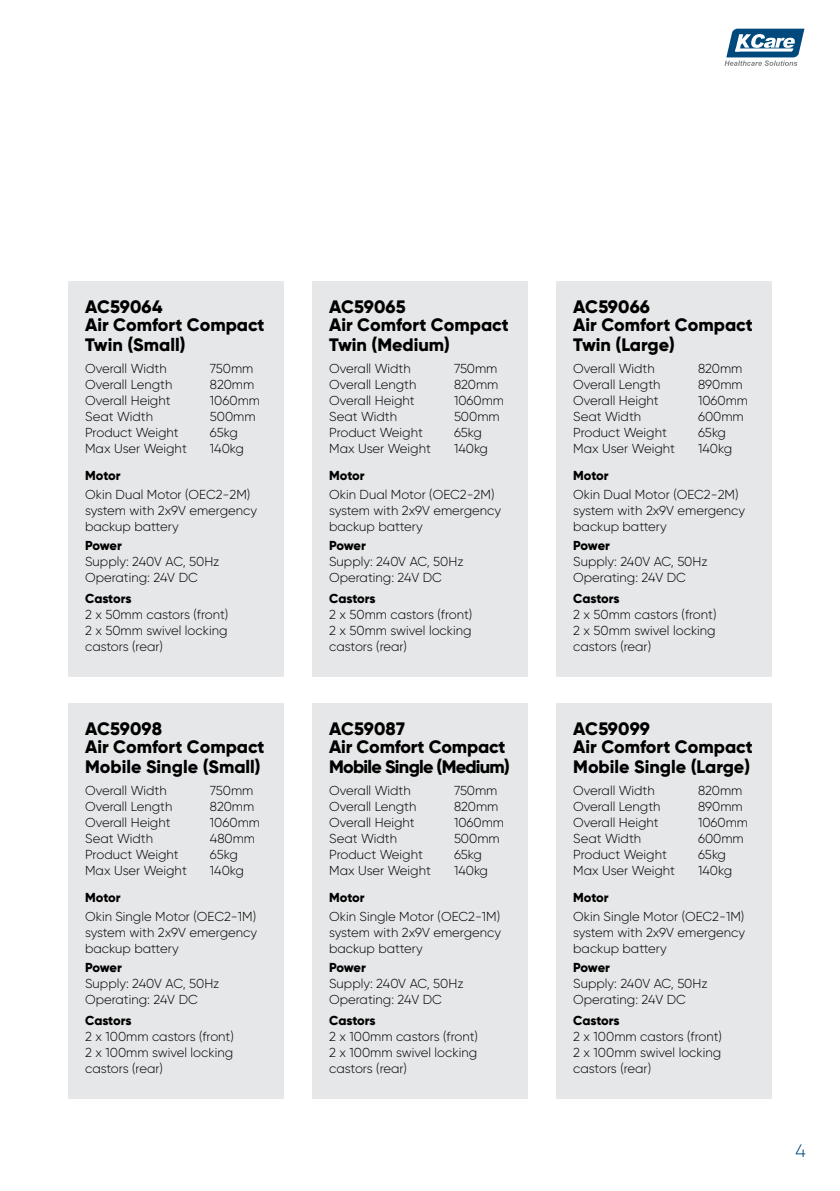
<style>
.page{position:relative;width:840px;height:1191px;background:#fff}
.page>*{position:absolute;margin:0;border:0;box-sizing:border-box;transform-origin:0 0}
.t1{font:800 18px/18px "Gilroy";color:#000}
.t2{font:800 18px "Gilroy";letter-spacing:-.04em;color:#000}
.t3{font:300 18px "Gilroy";color:#00497c}
.t4{font:300 13px/16px "Gilroy";color:#000}
.t5{font:800 13px "Gilroy";letter-spacing:-.01em;color:#000}
</style>
<div class="page">
<svg style="left:724px;top:29px;width:80px;height:37px"></svg>
<div style="left:68px;top:281px;width:215px;height:396px;background:#e6e7e8"></div>
<div style="left:68px;top:703px;width:215px;height:396px;background:#e6e7e8"></div>
<div style="left:312px;top:703px;width:215px;height:396px;background:#e6e7e8"></div>
<div style="left:556px;top:703px;width:215px;height:396px;background:#e6e7e8"></div>
<div style="left:312px;top:281px;width:215px;height:396px;background:#e6e7e8"></div>
<div style="left:556px;top:281px;width:215px;height:396px;background:#e6e7e8"></div>
<h1 class="t1" style="left:85px;top:297px;width:181px">AC59064<br>Air Comfort Compact</h1>
<h1 class="t1" style="left:85px;top:335px;width:102px">Twin (Small)</h1>
<p class="t4" style="left:85px;top:360px;width:83px">Overall Width</p>
<p class="t4" style="left:210px;top:360px;width:45px">750mm</p>
<p class="t4" style="left:85px;top:376px;width:89px">Overall Length</p>
<p class="t4" style="left:210px;top:376px;width:46px">820mm</p>
<p class="t4" style="left:85px;top:392px;width:87px">Overall Height</p>
<p class="t4" style="left:210px;top:392px;width:51px">1060mm</p>
<p class="t4" style="left:85px;top:408px;width:69px">Seat Width</p>
<p class="t4" style="left:210px;top:408px;width:47px">500mm</p>
<p class="t4" style="left:85px;top:424px;width:95px">Product Weight</p>
<p class="t4" style="left:210px;top:424px;width:29px">65kg</p>
<p class="t4" style="left:85px;top:440px;width:103px">Max User Weight</p>
<p class="t4" style="left:210px;top:440px;width:36px">140kg</p>
<p class="t5" style="left:85px;top:467px;width:37px">Motor</p>
<p class="t4" style="left:85px;top:486px;width:173px">Okin Dual Motor (OEC2-2M) system with 2x9V emergency backup battery</p>
<p class="t5" style="left:85px;top:537px;width:38px">Power</p>
<p class="t4" style="left:85px;top:553px;width:136px">Supply: 240V AC, 50Hz<br>Operating: 24V DC</p>
<p class="t5" style="left:85px;top:590px;width:48px">Castors</p>
<p class="t4" style="left:85px;top:606px;width:145px;text-align:justify">2 x 50mm castors (front)<br>2 x 50mm swivel locking castors (rear)</p>
<h1 class="t1" style="left:85px;top:719px;width:181px">AC59098<br>Air Comfort Compact</h1>
<h1 class="t1" style="left:85px;top:757px;width:177px">Mobile Single (Small)</h1>
<p class="t4" style="left:85px;top:782px;width:83px">Overall Width</p>
<p class="t4" style="left:210px;top:782px;width:45px">750mm</p>
<p class="t4" style="left:85px;top:798px;width:89px">Overall Length</p>
<p class="t4" style="left:210px;top:798px;width:46px">820mm</p>
<p class="t4" style="left:85px;top:814px;width:87px">Overall Height</p>
<p class="t4" style="left:210px;top:814px;width:51px">1060mm</p>
<p class="t4" style="left:85px;top:830px;width:69px">Seat Width</p>
<p class="t4" style="left:210px;top:830px;width:47px">480mm</p>
<p class="t4" style="left:85px;top:846px;width:95px">Product Weight</p>
<p class="t4" style="left:210px;top:846px;width:29px">65kg</p>
<p class="t4" style="left:85px;top:862px;width:103px">Max User Weight</p>
<p class="t4" style="left:210px;top:862px;width:36px">140kg</p>
<p class="t5" style="left:85px;top:889px;width:37px">Motor</p>
<p class="t4" style="left:85px;top:908px;width:173px;text-align:justify">Okin Single Motor (OEC2-1M) system with 2x9V emergency backup battery</p>
<p class="t5" style="left:85px;top:959px;width:38px">Power</p>
<p class="t4" style="left:85px;top:975px;width:136px">Supply: 240V AC, 50Hz<br>Operating: 24V DC</p>
<p class="t5" style="left:85px;top:1012px;width:48px">Castors</p>
<p class="t4" style="left:85px;top:1028px;width:150px;text-align:justify">2 x 100mm castors (front)<br>2 x 100mm swivel locking castors (rear)</p>
<h1 class="t1" style="left:329px;top:297px;width:181px">AC59065<br>Air Comfort Compact</h1>
<h1 class="t1" style="left:329px;top:335px;width:122px">Twin (Medium)</h1>
<p class="t4" style="left:329px;top:360px;width:83px">Overall Width</p>
<p class="t4" style="left:454px;top:360px;width:45px">750mm</p>
<p class="t4" style="left:329px;top:376px;width:89px">Overall Length</p>
<p class="t4" style="left:454px;top:376px;width:46px">820mm</p>
<p class="t4" style="left:329px;top:392px;width:87px">Overall Height</p>
<p class="t4" style="left:454px;top:392px;width:51px">1060mm</p>
<p class="t4" style="left:329px;top:408px;width:69px">Seat Width</p>
<p class="t4" style="left:454px;top:408px;width:47px">500mm</p>
<p class="t4" style="left:329px;top:424px;width:95px">Product Weight</p>
<p class="t4" style="left:454px;top:424px;width:29px">65kg</p>
<p class="t4" style="left:329px;top:440px;width:103px">Max User Weight</p>
<p class="t4" style="left:454px;top:440px;width:36px">140kg</p>
<p class="t5" style="left:329px;top:467px;width:37px">Motor</p>
<p class="t4" style="left:329px;top:486px;width:173px">Okin Dual Motor (OEC2-2M) system with 2x9V emergency backup battery</p>
<p class="t5" style="left:329px;top:537px;width:38px">Power</p>
<p class="t4" style="left:329px;top:553px;width:136px">Supply: 240V AC, 50Hz<br>Operating: 24V DC</p>
<p class="t5" style="left:329px;top:590px;width:48px">Castors</p>
<p class="t4" style="left:329px;top:606px;width:145px;text-align:justify">2 x 50mm castors (front)<br>2 x 50mm swivel locking castors (rear)</p>
<h1 class="t1" style="left:329px;top:719px;width:178px">AC59087<br>Air Comfort Compact</h1>
<h1 class="t2" style="left:329px;top:755px;width:182px">Mobile Single (Medium)</h1>
<p class="t4" style="left:329px;top:782px;width:83px">Overall Width</p>
<p class="t4" style="left:454px;top:782px;width:45px">750mm</p>
<p class="t4" style="left:329px;top:798px;width:89px">Overall Length</p>
<p class="t4" style="left:454px;top:798px;width:46px">820mm</p>
<p class="t4" style="left:329px;top:814px;width:87px">Overall Height</p>
<p class="t4" style="left:454px;top:814px;width:51px">1060mm</p>
<p class="t4" style="left:329px;top:830px;width:69px">Seat Width</p>
<p class="t4" style="left:454px;top:830px;width:47px">500mm</p>
<p class="t4" style="left:329px;top:846px;width:95px">Product Weight</p>
<p class="t4" style="left:454px;top:846px;width:29px">65kg</p>
<p class="t4" style="left:329px;top:862px;width:103px">Max User Weight</p>
<p class="t4" style="left:454px;top:862px;width:36px">140kg</p>
<p class="t5" style="left:329px;top:889px;width:37px">Motor</p>
<p class="t4" style="left:329px;top:908px;width:173px;text-align:justify">Okin Single Motor (OEC2-1M) system with 2x9V emergency backup battery</p>
<p class="t5" style="left:329px;top:959px;width:38px">Power</p>
<p class="t4" style="left:329px;top:975px;width:136px">Supply: 240V AC, 50Hz<br>Operating: 24V DC</p>
<p class="t5" style="left:329px;top:1012px;width:48px">Castors</p>
<p class="t4" style="left:329px;top:1028px;width:150px;text-align:justify">2 x 100mm castors (front)<br>2 x 100mm swivel locking castors (rear)</p>
<h1 class="t1" style="left:573px;top:297px;width:181px">AC59066<br>Air Comfort Compact</h1>
<h1 class="t1" style="left:573px;top:335px;width:103px">Twin (Large)</h1>
<p class="t4" style="left:573px;top:360px;width:83px">Overall Width</p>
<p class="t4" style="left:697px;top:360px;width:46px">820mm</p>
<p class="t4" style="left:573px;top:376px;width:89px">Overall Length</p>
<p class="t4" style="left:697px;top:376px;width:46px">890mm</p>
<p class="t4" style="left:573px;top:392px;width:87px">Overall Height</p>
<p class="t4" style="left:697px;top:392px;width:51px">1060mm</p>
<p class="t4" style="left:573px;top:408px;width:69px">Seat Width</p>
<p class="t4" style="left:697px;top:408px;width:47px">600mm</p>
<p class="t4" style="left:573px;top:424px;width:95px">Product Weight</p>
<p class="t4" style="left:697px;top:424px;width:29px">65kg</p>
<p class="t4" style="left:573px;top:440px;width:103px">Max User Weight</p>
<p class="t4" style="left:697px;top:440px;width:36px">140kg</p>
<p class="t5" style="left:573px;top:467px;width:37px">Motor</p>
<p class="t4" style="left:573px;top:486px;width:173px">Okin Dual Motor (OEC2-2M) system with 2x9V emergency backup battery</p>
<p class="t5" style="left:573px;top:537px;width:38px">Power</p>
<p class="t4" style="left:573px;top:553px;width:136px">Supply: 240V AC, 50Hz<br>Operating: 24V DC</p>
<p class="t5" style="left:573px;top:590px;width:48px">Castors</p>
<p class="t4" style="left:573px;top:606px;width:145px;text-align:justify">2 x 50mm castors (front)<br>2 x 50mm swivel locking castors (rear)</p>
<h1 class="t1" style="left:573px;top:719px;width:181px">AC59099<br>Air Comfort Compact</h1>
<h1 class="t1" style="left:573px;top:757px;width:178px">Mobile Single (Large)</h1>
<p class="t4" style="left:573px;top:782px;width:83px">Overall Width</p>
<p class="t4" style="left:697px;top:782px;width:46px">820mm</p>
<p class="t4" style="left:573px;top:798px;width:89px">Overall Length</p>
<p class="t4" style="left:697px;top:798px;width:46px">890mm</p>
<p class="t4" style="left:573px;top:814px;width:87px">Overall Height</p>
<p class="t4" style="left:697px;top:814px;width:51px">1060mm</p>
<p class="t4" style="left:573px;top:830px;width:69px">Seat Width</p>
<p class="t4" style="left:697px;top:830px;width:47px">600mm</p>
<p class="t4" style="left:573px;top:846px;width:95px">Product Weight</p>
<p class="t4" style="left:697px;top:846px;width:29px">65kg</p>
<p class="t4" style="left:573px;top:862px;width:103px">Max User Weight</p>
<p class="t4" style="left:697px;top:862px;width:36px">140kg</p>
<p class="t5" style="left:573px;top:889px;width:37px">Motor</p>
<p class="t4" style="left:573px;top:908px;width:173px;text-align:justify">Okin Single Motor (OEC2-1M) system with 2x9V emergency backup battery</p>
<p class="t5" style="left:573px;top:959px;width:38px">Power</p>
<p class="t4" style="left:573px;top:975px;width:136px">Supply: 240V AC, 50Hz<br>Operating: 24V DC</p>
<p class="t5" style="left:573px;top:1012px;width:48px">Castors</p>
<p class="t4" style="left:573px;top:1028px;width:150px;text-align:justify">2 x 100mm castors (front)<br>2 x 100mm swivel locking castors (rear)</p>
<h1 class="t3" style="left:795px;top:1139px;width:12px">4</h1>
</div>
